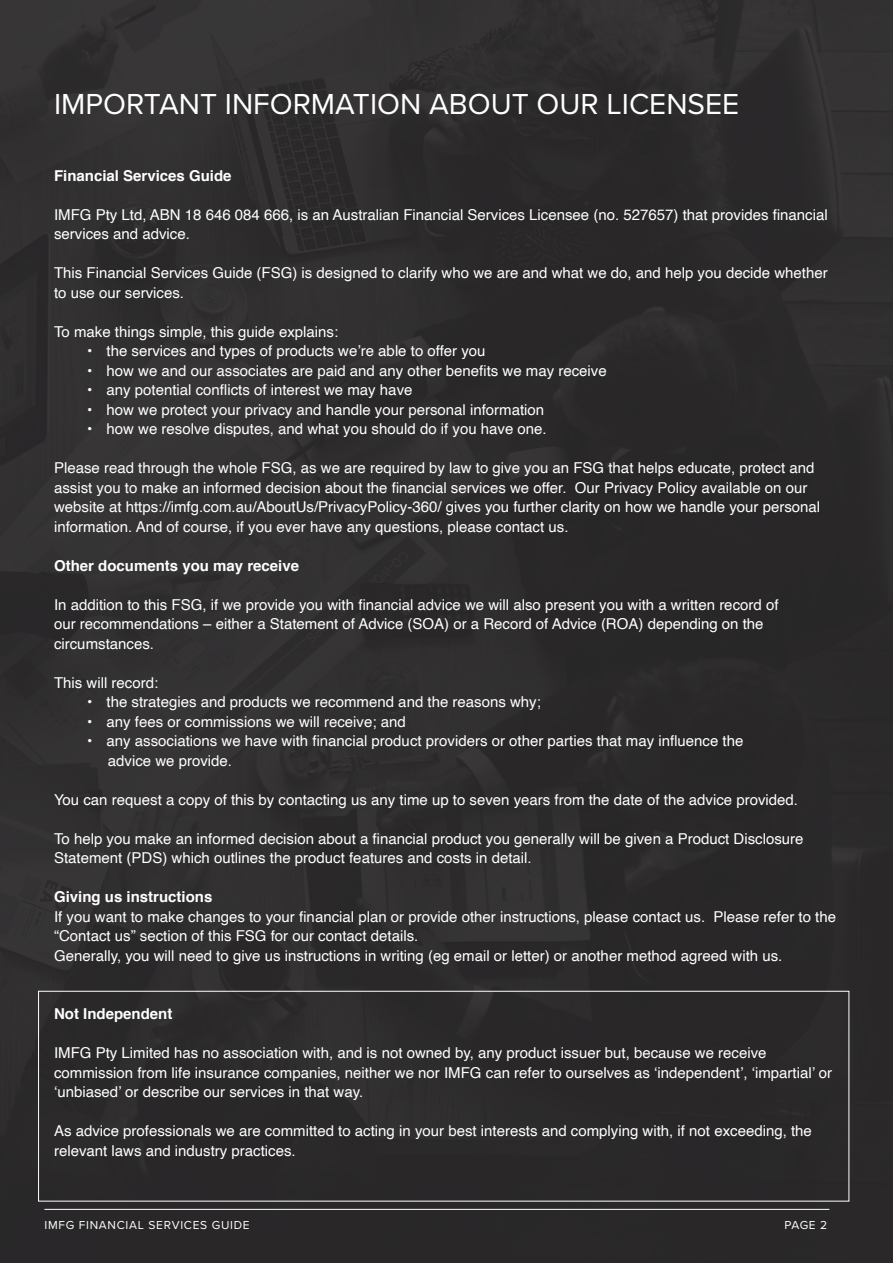
<style>
.page{position:relative;width:893px;height:1263px;background:#2c2a2c}
.page>*{position:absolute;margin:0;border:0;box-sizing:border-box;transform-origin:0 0}
.t1{font:30px "Proxima Nova";color:#fff}
.t2{font:15px/19.5px "Helvetica";color:#fff}
.t3{font:700 15px "Helvetica";color:#fff}
.t4{font:12px "Proxima Nova";letter-spacing:.06em;color:#fff}
</style>
<div class="page">
<div style="left:38px;top:991px;width:811px;height:210px;border:1px solid #fff"></div>
<hr style="left:44px;top:1209px;width:785px;height:1px;background:#fff">
<h1 class="t1" style="left:54px;top:81px;width:687px">IMPORTANT INFORMATION ABOUT OUR LICENSEE</h1>
<p class="t3" style="left:54px;top:163px;width:179px">Financial Services Guide</p>
<p class="t2" style="left:54px;top:205px;width:775px">IMFG Pty Ltd, ABN 18 646 084 666, is an Australian Financial Services Licensee (no. 527657) that provides financial services and advice.</p>
<p class="t2" style="left:54px;top:264px;width:775px">This Financial Services Guide (FSG) is designed to clarify who we are and what we do, and help you decide whether to use our services.</p>
<p class="t2" style="left:54px;top:322px;width:286px">To make things simple, this guide explains:</p>
<p class="t2" style="left:87px;top:342px;width:400px">• the services and types of products we’re able to offer you</p>
<p class="t2" style="left:87px;top:361px;width:521px">• how we and our associates are paid and any other benefits we may receive</p>
<p class="t2" style="left:87px;top:381px;width:327px">• any potential conflicts of interest we may have</p>
<p class="t2" style="left:87px;top:400px;width:459px">• how we protect your privacy and handle your personal information</p>
<p class="t2" style="left:87px;top:420px;width:461px">• how we resolve disputes, and what you should do if you have one.</p>
<p class="t2" style="left:54px;top:459px;width:768px">Please read through the whole FSG, as we are required by law to give you an FSG that helps educate, protect and assist you to make an informed decision about the financial services we offer. Our Privacy Policy available on our website at https://imfg.com.au/AboutUs/PrivacyPolicy-360/ gives you further clarity on how we handle your personal information. And of course, if you ever have any questions, please contact us.</p>
<p class="t3" style="left:54px;top:553px;width:247px">Other documents you may receive</p>
<p class="t2" style="left:54px;top:595px;width:726px">In addition to this FSG, if we provide you with financial advice we will also present you with a written record of our recommendations – either a Statement of Advice (SOA) or a Record of Advice (ROA) depending on the circumstances.</p>
<p class="t2" style="left:54px;top:673px;width:106px">This will record:</p>
<p class="t2" style="left:87px;top:693px;width:455px">• the strategies and products we recommend and the reasons why;</p>
<p class="t2" style="left:87px;top:712px;width:320px">• any fees or commissions we will receive; and</p>
<p class="t2" style="left:108px;top:732px;width:637px;text-indent:-21px">• any associations we have with financial product providers or other parties that may influence the advice we provide.</p>
<p class="t2" style="left:54px;top:790px;width:746px">You can request a copy of this by contacting us any time up to seven years from the date of the advice provided.</p>
<p class="t2" style="left:54px;top:829px;width:751px">To help you make an informed decision about a financial product you generally will be given a Product Disclosure<br>Statement (PDS) which outlines the product features and costs in detail.</p>
<p class="t3" style="left:54px;top:885px;width:160px">Giving us instructions</p>
<p class="t2" style="left:54px;top:907px;width:784px">If you want to make changes to your financial plan or provide other instructions, please contact us. Please refer to the “Contact us” section of this FSG for our contact details.<br>Generally, you will need to give us instructions in writing (eg email or letter) or another method agreed with us.</p>
<p class="t3" style="left:54px;top:1002px;width:120px">Not Independent</p>
<p class="t2" style="left:54px;top:1044px;width:780px">IMFG Pty Limited has no association with, and is not owned by, any product issuer but, because we receive commission from life insurance companies, neither we nor IMFG can refer to ourselves as ‘independent’, ‘impartial’ or ‘unbiased’ or describe our services in that way.</p>
<p class="t2" style="left:54px;top:1122px;width:759px">As advice professionals we are committed to acting in your best interests and complying with, if not exceeding, the relevant laws and industry practices.</p>
<p class="t4" style="left:44px;top:1216px;width:207px">IMFG FINANCIAL SERVICES GUIDE</p>
<p class="t4" style="left:785px;top:1216px;width:44px">PAGE 2</p>
</div>
